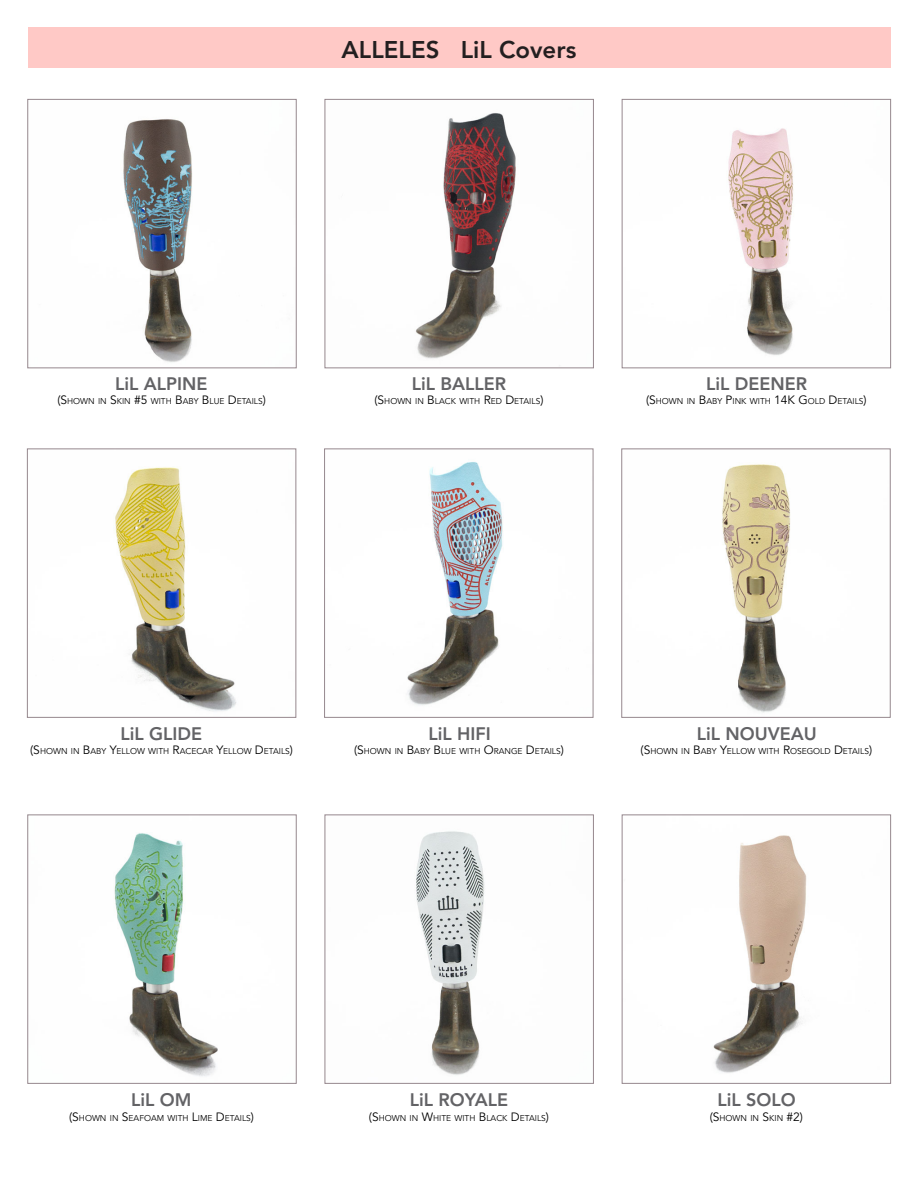
<style>
.page{position:relative;width:918px;height:1188px;background:#fff}
.page>*{position:absolute;margin:0;border:0;box-sizing:border-box;transform-origin:0 0}
.t1{font:800 24px "Avenir LT Std";color:#231f20}
.t2{font:800 18px "Avenir LT Std";color:#636366}
.t3{font:8.4px "Avenir LT Std";color:#000}
.s1{font-size:12px}
</style>
<div class="page">
<img style="left:123px;top:119px;width:69px;height:243px">
<div style="left:27px;top:99px;width:270px;height:269px;border:1px solid #96888e"></div>
<img style="left:415px;top:113px;width:101px;height:246px">
<div style="left:325px;top:99px;width:269px;height:269px;border:1px solid #96888e"></div>
<img style="left:728px;top:128px;width:66px;height:227px">
<div style="left:622px;top:99px;width:269px;height:269px;border:1px solid #96888e"></div>
<img style="left:115px;top:467px;width:122px;height:244px">
<div style="left:27px;top:448px;width:269px;height:270px;border:1px solid #96888e"></div>
<img style="left:407px;top:462px;width:96px;height:243px">
<div style="left:324px;top:448px;width:269px;height:270px;border:1px solid #96888e"></div>
<img style="left:722px;top:464px;width:69px;height:249px">
<div style="left:621px;top:448px;width:270px;height:270px;border:1px solid #96888e"></div>
<img style="left:114px;top:833px;width:104px;height:243px">
<div style="left:27px;top:814px;width:270px;height:270px;border:1px solid #96888e"></div>
<img style="left:416px;top:831px;width:69px;height:244px">
<div style="left:325px;top:814px;width:269px;height:270px;border:1px solid #96888e"></div>
<img style="left:713px;top:835px;width:94px;height:238px">
<div style="left:622px;top:814px;width:269px;height:270px;border:1px solid #96888e"></div>
<div style="left:28px;top:27px;width:863px;height:41px;background:#ffc9c6"></div>
<p class="t1" style="left:342px;top:35px;width:236px">ALLELES LiL Covers</p>
<p class="t2" style="left:115px;top:373px;width:94px">LiL ALPINE</p>
<p class="t2" style="left:412px;top:373px;width:96px">LiL BALLER</p>
<p class="t2" style="left:706px;top:373px;width:103px">LiL DEENER</p>
<p class="t3" style="left:57px;top:397px;width:210px"><span class="s1">(S</span>HOWN IN <span class="s1">S</span>KIN <span class="s1">#5</span> WITH <span class="s1">B</span>ABY <span class="s1">B</span>LUE <span class="s1">D</span>ETAILS<span class="s1">)</span></p>
<p class="t3" style="left:375px;top:397px;width:170px"><span class="s1">(S</span>HOWN IN <span class="s1">B</span>LACK WITH <span class="s1">R</span>ED <span class="s1">D</span>ETAILS<span class="s1">)</span></p>
<p class="t3" style="left:646px;top:397px;width:222px"><span class="s1">(S</span>HOWN IN <span class="s1">B</span>ABY <span class="s1">P</span>INK WITH <span class="s1">14K G</span>OLD <span class="s1">D</span>ETAILS<span class="s1">)</span></p>
<p class="t2" style="left:120px;top:723px;width:83px">LiL GLIDE</p>
<p class="t2" style="left:429px;top:723px;width:64px">LiL HIFI</p>
<p class="t2" style="left:697px;top:723px;width:122px">LiL NOUVEAU</p>
<p class="t3" style="left:30px;top:746px;width:264px"><span class="s1">(S</span>HOWN IN <span class="s1">B</span>ABY <span class="s1">Y</span>ELLOW WITH <span class="s1">R</span>ACECAR <span class="s1">Y</span>ELLOW <span class="s1">D</span>ETAILS<span class="s1">)</span></p>
<p class="t3" style="left:354px;top:746px;width:211px"><span class="s1">(S</span>HOWN IN <span class="s1">B</span>ABY <span class="s1">B</span>LUE WITH <span class="s1">O</span>RANGE <span class="s1">D</span>ETAILS<span class="s1">)</span></p>
<p class="t3" style="left:641px;top:746px;width:233px"><span class="s1">(S</span>HOWN IN <span class="s1">B</span>ABY <span class="s1">Y</span>ELLOW WITH <span class="s1">R</span>OSEGOLD <span class="s1">D</span>ETAILS<span class="s1">)</span></p>
<p class="t2" style="left:131px;top:1089px;width:62px">LiL OM</p>
<p class="t2" style="left:410px;top:1089px;width:100px">LiL ROYALE</p>
<p class="t2" style="left:718px;top:1089px;width:80px">LiL SOLO</p>
<p class="t3" style="left:69px;top:1114px;width:186px"><span class="s1">(S</span>HOWN IN <span class="s1">S</span>EAFOAM WITH <span class="s1">L</span>IME <span class="s1">D</span>ETAILS<span class="s1">)</span></p>
<p class="t3" style="left:369px;top:1114px;width:182px"><span class="s1">(S</span>HOWN IN <span class="s1">W</span>HITE WITH <span class="s1">B</span>LACK <span class="s1">D</span>ETAILS<span class="s1">)</span></p>
<p class="t3" style="left:710px;top:1114px;width:95px"><span class="s1">(S</span>HOWN IN <span class="s1">S</span>KIN <span class="s1">#2)</span></p>
</div>
